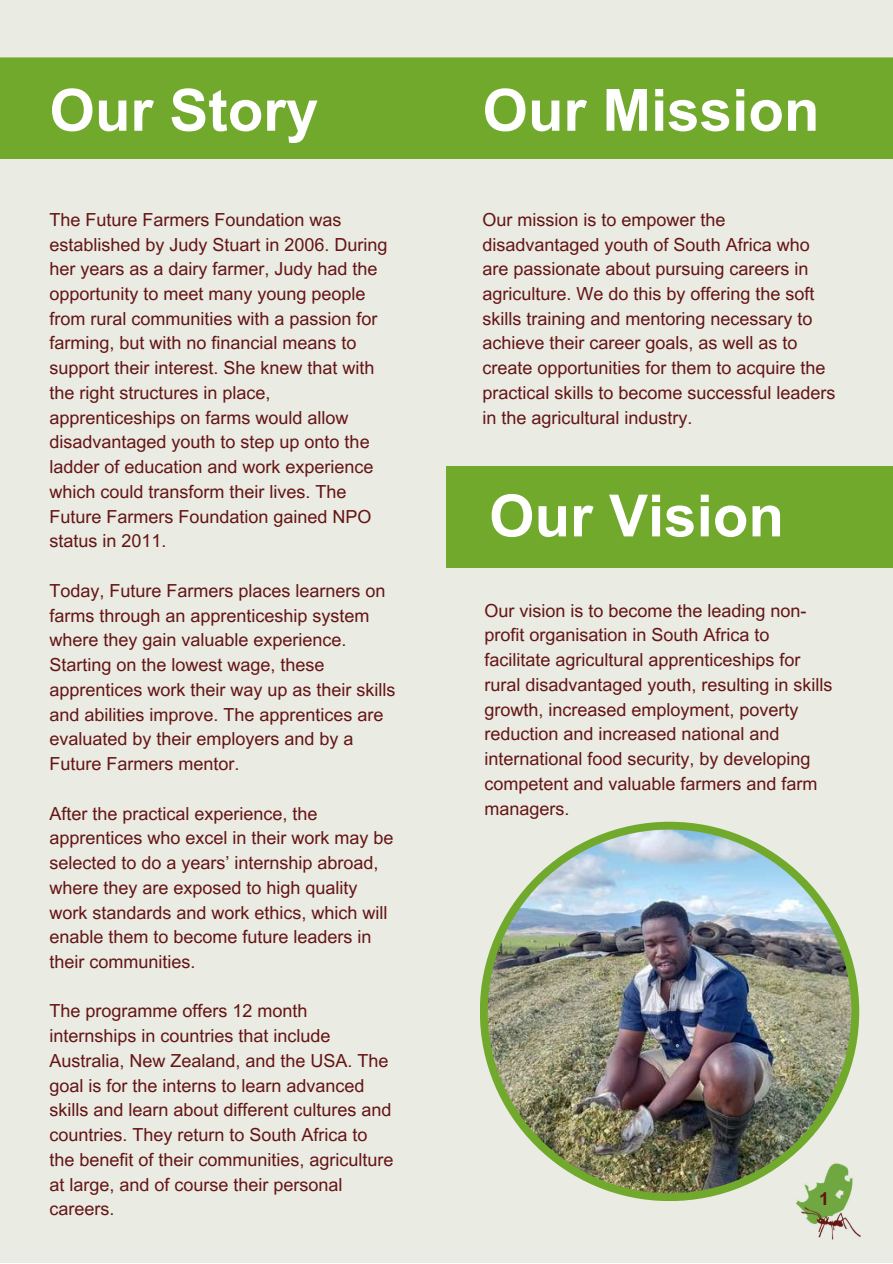
<style>
.page{position:relative;width:893px;height:1264px;background:#fff}
.page>*{position:absolute;margin:0;border:0;box-sizing:border-box;transform-origin:0 0}
.t1{font:700 58.35px "Arial MT Pro";color:#fff}
.t2{font:18px/24.8px "Arial MT Pro";color:#641414}
.t3{font:700 17.85px "Arial MT Pro";color:#641414}
</style>
<div class="page">
<div style="left:0;top:0;width:892px;height:1262px;background:#eaebe3"></div>
<div style="left:0;top:57px;width:892px;height:102px;background:#71a92c"></div>
<div style="left:480px;top:821px;width:379px;height:379px;background:#71a92c;border-radius:50%"></div>
<img style="left:487px;top:829px;width:364px;height:364px;border-radius:50%">
<div style="left:446px;top:466px;width:446px;height:102px;background:#71a92c"></div>
<img style="left:796px;top:1163px;width:65px;height:76px">
<h1 class="t1" style="left:49px;top:88px;width:270px">Our Story</h1>
<p class="t2" style="left:49px;top:209px;width:339px">The Future Farmers Foundation was established by Judy Stuart in 2006. During her years as a dairy farmer, Judy had the opportunity to meet many young people from rural communities with a passion for farming, but with no financial means to support their interest. She knew that with the right structures in place, apprenticeships on farms would allow disadvantaged youth to step up onto the ladder of education and work experience which could transform their lives. The Future Farmers Foundation gained NPO status in 2011.</p>
<p class="t2" style="left:49px;top:580px;width:347px">Today, Future Farmers places learners on farms through an apprenticeship system where they gain valuable experience.<br>Starting on the lowest wage, these apprentices work their way up as their skills and abilities improve. The apprentices are evaluated by their employers and by a Future Farmers mentor.</p>
<p class="t2" style="left:49px;top:803px;width:345px">After the practical experience, the apprentices who excel in their work may be selected to do a years’ internship abroad, where they are exposed to high quality work standards and work ethics, which will enable them to become future leaders in their communities.</p>
<p class="t2" style="left:49px;top:1001px;width:345px">The programme offers 12 month internships in countries that include Australia, New Zealand, and the USA. The goal is for the interns to learn advanced skills and learn about different cultures and countries. They return to South Africa to the benefit of their communities, agriculture at large, and of course their personal careers.</p>
<h1 class="t1" style="left:482px;top:88px;width:338px">Our Mission</h1>
<p class="t2" style="left:482px;top:209px;width:354px">Our mission is to empower the disadvantaged youth of South Africa who are passionate about pursuing careers in agriculture. We do this by offering the soft skills training and mentoring necessary to achieve their career goals, as well as to create opportunities for them to acquire the practical skills to become successful leaders in the agricultural industry.</p>
<h1 class="t1" style="left:489px;top:494px;width:296px">Our Vision</h1>
<p class="t2" style="left:484px;top:600px;width:349px">Our vision is to become the leading non&shy;profit organisation in South Africa to facilitate agricultural apprenticeships for rural disadvantaged youth, resulting in skills growth, increased employment, poverty reduction and increased national and international food security, by developing competent and valuable farmers and farm managers.</p>
<p class="t3" style="left:819px;top:1191px;width:11px">1</p>
</div>
